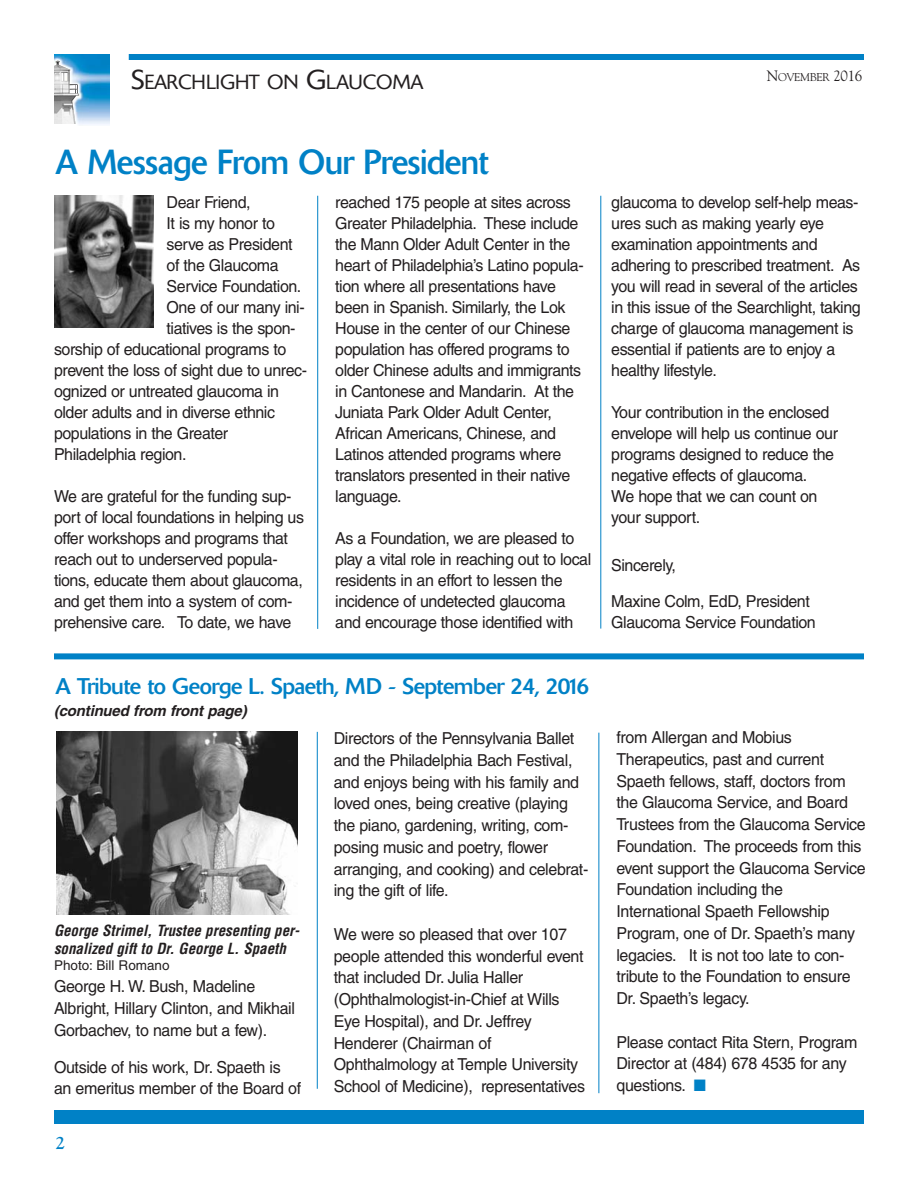
<style>
.page{position:relative;width:918px;height:1188px;background:#fff}
.page>*{position:absolute;margin:0;border:0;box-sizing:border-box;transform-origin:0 0}
.t1{font:34.5px "Delta";letter-spacing:-.015em;color:#0081c6;scale:.95 1}
.t2{font:22.5px "Delta";letter-spacing:-.025em;color:#0081c6}
.t3{font:300 20.25px "Delta";letter-spacing:-.01em;color:#231f20}
.t4{font:700 18px "Goudy";color:#0081c6}
.t5{font:16.5px/21px "Helvetica";letter-spacing:-.03em;color:#231f20}
.t6{font:italic 700 condensed 15px/18px "Helvetica";color:#231f20}
.t7{font:italic 700 15px "Helvetica";color:#231f20}
.t8{font:13.5px "Helvetica";color:#231f20}
.t9{font:11.25px "Goudy";letter-spacing:-.025em;color:#231f20}
.s1{font-size:27px}
.s2{font-size:15px}
.s3{color:#0081c6}
</style>
<div class="page">
<hr style="left:317px;top:196px;width:1px;height:433px;background:#0081c6">
<hr style="left:600px;top:196px;width:1px;height:433px;background:#0081c6">
<div style="left:129px;top:54px;width:735px;height:6px;background:#0081c6"></div>
<img style="left:54px;top:54px;width:55px;height:71px">
<img style="left:54px;top:60px;width:26px;height:64px">
<div style="left:54px;top:1110px;width:810px;height:14px;background:#0081c6"></div>
<div style="left:54px;top:653px;width:810px;height:6px;background:#0081c6"></div>
<img style="left:54px;top:196px;width:100px;height:132px">
<hr style="left:317px;top:732px;width:1px;height:357px;background:#0081c6">
<hr style="left:598px;top:733px;width:1px;height:360px;background:#0081c6">
<img style="left:57px;top:732px;width:240px;height:182px">
<p class="t3" style="left:131px;top:75px;width:294px"><span class="s1">S</span>EARCHLIGHT ON <span class="s1">G</span>LAUCOMA</p>
<p class="t9" style="left:767px;top:73px;width:97px"><span class="s2">N</span>OVEMBER <span class="s2">2016</span></p>
<h1 class="t1" style="left:56px;top:150px;width:458px">A Message From Our President</h1>
<p class="t5" style="left:167px;top:193px;width:85px">Dear Friend,</p>
<p class="t5" style="left:167px;top:214px;width:110px">It is my honor to</p>
<p class="t5" style="left:167px;top:235px;width:127px">serve as President</p>
<p class="t5" style="left:167px;top:256px;width:114px">of the Glaucoma</p>
<p class="t5" style="left:167px;top:277px;width:136px">Service Foundation.</p>
<p class="t5" style="left:167px;top:298px;width:140px">One of our many ini-</p>
<p class="t5" style="left:167px;top:319px;width:130px">tiatives is the spon-</p>
<p class="t5" style="left:54px;top:340px;width:234px">sorship of educational programs to</p>
<p class="t5" style="left:54px;top:361px;width:255px">prevent the loss of sight due to unrec-</p>
<p class="t5" style="left:54px;top:382px;width:227px">ognized or untreated glaucoma in</p>
<p class="t5" style="left:54px;top:403px;width:223px">older adults and in diverse ethnic</p>
<p class="t5" style="left:54px;top:424px;width:176px">populations in the Greater</p>
<p class="t5" style="left:54px;top:445px;width:134px">Philadelphia region.</p>
<p class="t5" style="left:54px;top:487px;width:252px">We are grateful for the funding sup&shy;port of local foundations in helping us offer workshops and programs that reach out to underserved popula&shy;tions, educate them about glaucoma, and get them into a system of com&shy;prehensive care. To date, we have</p>
<p class="t5" style="left:335px;top:193px;width:250px">reached 175 people at sites across Greater Philadelphia. These include the Mann Older Adult Center in the heart of Philadelphia’s Latino popula&shy;tion where all presentations have been in Spanish. Similarly, the Lok House in the center of our Chinese population has offered programs to older Chinese adults and immigrants in Cantonese and Mandarin. At the Juniata Park Older Adult Center, African Americans, Chinese, and Latinos attended programs where translators presented in their native language.</p>
<p class="t5" style="left:335px;top:529px;width:258px">As a Foundation, we are pleased to play a vital role in reaching out to local residents in an effort to lessen the incidence of undetected glaucoma and encourage those identified with</p>
<h2 class="t2" style="left:56px;top:679px;width:535px">A Tribute to George L. Spaeth, MD - September 24, 2016</h2>
<p class="t7" style="left:54px;top:705px;width:197px">(continued from front page)</p>
<p class="t6" style="left:54px;top:923px;width:250px">George Strimel, Trustee presenting per&shy;sonalized gift to Dr. George L. Spaeth</p>
<p class="t8" style="left:54px;top:960px;width:117px">Photo: Bill Romano</p>
<p class="t5" style="left:54px;top:977px;width:242px;line-height:21.8px">George H. W. Bush, Madeline<br>Albright, Hillary Clinton, and Mikhail<br>Gorbachev, to name but a few).</p>
<p class="t5" style="left:54px;top:1058px;width:249px;line-height:21.8px">Outside of his work, Dr. Spaeth is an emeritus member of the Board of</p>
<p class="t4" style="left:56px;top:1135px;width:12px">2</p>
<p class="t5" style="left:334px;top:729px;width:256px;line-height:21.8px">Directors of the Pennsylvania Ballet and the Philadelphia Bach Festival, and enjoys being with his family and loved ones, being creative (playing the piano, gardening, writing, com&shy;posing music and poetry, flower arranging, and cooking) and celebrat&shy;ing the gift of life.</p>
<p class="t5" style="left:334px;top:925px;width:253px;line-height:21.8px">We were so pleased that over 107 people attended this wonderful event that included Dr. Julia Haller (Ophthalmologist-in-Chief at Wills Eye Hospital), and Dr. Jeffrey Henderer (Chairman of Ophthalmology at Temple University School of Medicine), representatives</p>
<p class="t5" style="left:611px;top:193px;width:251px">glaucoma to develop self-help meas&shy;ures such as making yearly eye examination appointments and adhering to prescribed treatment. As you will read in several of the articles in this issue of the Searchlight, taking charge of glaucoma management is essential if patients are to enjoy a healthy lifestyle.</p>
<p class="t5" style="left:611px;top:403px;width:228px">Your contribution in the enclosed envelope will help us continue our programs designed to reduce the negative effects of glaucoma.<br>We hope that we can count on your support.</p>
<p class="t5" style="left:611px;top:548px;width:200px;line-height:36px">Sincerely,<br>Maxine Colm, EdD, President</p>
<p class="t5" style="left:611px;top:613px;width:206px">Glaucoma Service Foundation</p>
<p class="t5" style="left:616px;top:728px;width:251px;line-height:21.8px">from Allergan and Mobius<br>Therapeutics, past and current<br>Spaeth fellows, staff, doctors from the Glaucoma Service, and Board<br>Trustees from the Glaucoma Service<br>Foundation. The proceeds from this event support the Glaucoma Service<br>Foundation including the<br>International Spaeth Fellowship<br>Program, one of Dr. Spaeth’s many legacies. It is not too late to con&shy;tribute to the Foundation to ensure<br>Dr. Spaeth’s legacy.</p>
<p class="t5" style="left:616px;top:1033px;width:242px;line-height:21.8px">Please contact Rita Stern, Program<br>Director at (484) 678 4535 for any questions. <span class="s3">■</span></p>
</div>
